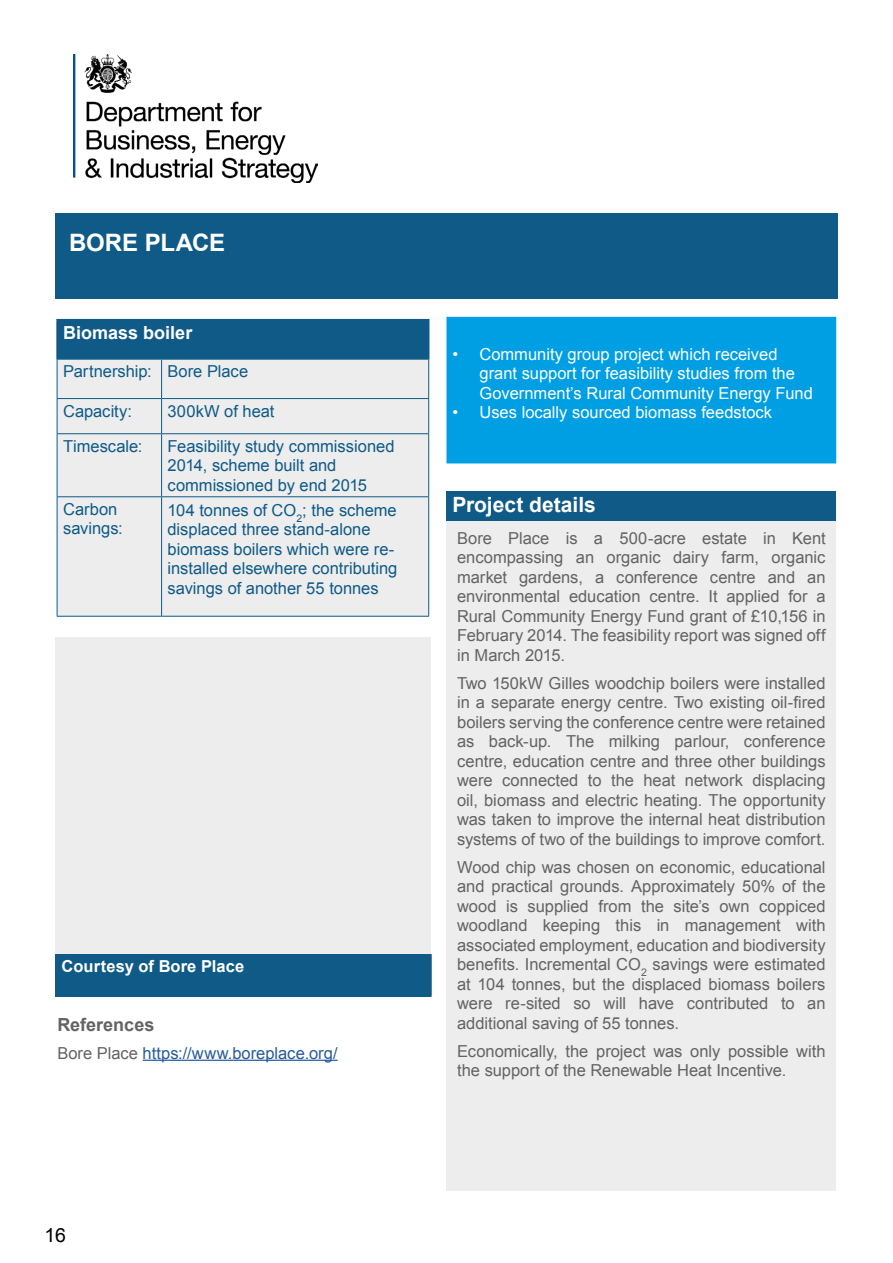
<style>
.page{position:relative;width:893px;height:1263px;background:#fff}
.page>*{position:absolute;margin:0;border:0;box-sizing:border-box;transform-origin:0 0}
.t1{font:700 24px "Arial";letter-spacing:-.01em;color:#fff}
.t2{font:700 21px "Arial";color:#fff}
.t3{font:19.5px "Arial";color:#000}
.t4{font:700 18px "Arial";color:#fff}
.t5{font:700 18px "Arial";color:#646363}
.t6{font:16.5px/19.5px "Arial";color:#646363;text-align:justify}
.t7{font:16.5px/19.5px "Arial";color:#0f5a87}
.t8{font:16.5px/19.5px "Arial";color:#fff}
.t9{font:16.5px "Arial";color:#275b9b}
.t10{font:700 16.5px "Arial";letter-spacing:.005em;color:#fff}
.s1{color:#646363}
</style>
<div class="page">
<img style="left:73px;top:54px;width:245px;height:128px">
<div style="left:55px;top:214px;width:783px;height:85px;background:#0f5a87"></div>
<div style="left:446px;top:491px;width:390px;height:30px;background:#0f5a87"></div>
<div style="left:446px;top:521px;width:390px;height:670px;background:#ededed"></div>
<div style="left:446px;top:317px;width:390px;height:146px;background:#009fe3"></div>
<hr style="left:143px;top:1060px;width:195px;height:1px;background:#275b9b">
<div style="left:57px;top:320px;width:372px;height:39px;background:#0f5a87"></div>
<div style="left:58px;top:360px;width:370px;height:256px;background:#ededed"></div>
<hr style="left:428px;top:497px;width:1px;height:119px;background:#0f5a87">
<hr style="left:162px;top:616px;width:267px;height:1px;background:#0f5a87">
<hr style="left:428px;top:434px;width:1px;height:62px;background:#0f5a87">
<hr style="left:57px;top:496px;width:105px;height:1px;background:#0f5a87">
<hr style="left:162px;top:496px;width:267px;height:1px;background:#0f5a87">
<hr style="left:428px;top:399px;width:1px;height:34px;background:#0f5a87">
<hr style="left:57px;top:433px;width:105px;height:1px;background:#0f5a87">
<hr style="left:162px;top:433px;width:267px;height:1px;background:#0f5a87">
<hr style="left:428px;top:360px;width:1px;height:38px;background:#0f5a87">
<hr style="left:57px;top:398px;width:105px;height:1px;background:#0f5a87">
<hr style="left:162px;top:398px;width:267px;height:1px;background:#0f5a87">
<hr style="left:57px;top:360px;width:1px;height:38px;background:#0f5a87">
<hr style="left:161px;top:360px;width:1px;height:38px;background:#0f5a87">
<hr style="left:57px;top:399px;width:1px;height:34px;background:#0f5a87">
<hr style="left:161px;top:399px;width:1px;height:34px;background:#0f5a87">
<hr style="left:57px;top:434px;width:1px;height:62px;background:#0f5a87">
<hr style="left:161px;top:434px;width:1px;height:62px;background:#0f5a87">
<hr style="left:57px;top:497px;width:1px;height:119px;background:#0f5a87">
<hr style="left:161px;top:497px;width:1px;height:119px;background:#0f5a87">
<hr style="left:57px;top:616px;width:105px;height:1px;background:#0f5a87">
<hr style="left:56px;top:319px;width:106px;height:1px;background:#0f5a87">
<hr style="left:56px;top:320px;width:2px;height:38px;background:#0f5a87">
<hr style="left:162px;top:319px;width:267px;height:1px;background:#0f5a87">
<hr style="left:56px;top:358px;width:106px;height:2px;background:#0f5a87">
<hr style="left:162px;top:358px;width:267px;height:2px;background:#0f5a87">
<div style="left:56px;top:637px;width:375px;height:317px;background:#ededed"></div>
<div style="left:56px;top:954px;width:375px;height:42px;background:#0f5a87"></div>
<hr style="left:55px;top:954px;width:1px;height:42px;background:#0f5a87">
<hr style="left:431px;top:954px;width:1px;height:42px;background:#0f5a87">
<hr style="left:55px;top:996px;width:377px;height:1px;background:#0f5a87">
<h1 class="t1" style="left:69px;top:226px;width:158px">BORE PLACE</h1>
<p class="t4" style="left:63px;top:320px;width:131px">Biomass boiler</p>
<p class="t7" style="left:63px;top:362px;width:187px">Partnership: Bore Place</p>
<p class="t7" style="left:63px;top:401px;width:70px">Capacity:</p>
<p class="t7" style="left:168px;top:401px;width:108px">300kW of heat</p>
<p class="t7" style="left:63px;top:436px;width:81px">Timescale:</p>
<p class="t7" style="left:168px;top:436px;width:228px">Feasibility study commissioned<br>2014, scheme built and commissioned by end 2015</p>
<p class="t7" style="left:63px;top:499px;width:61px">Carbon savings:</p>
<p class="t7" style="left:168px;top:500px;width:231px">104 tonnes of CO<sub>2</sub>; the scheme displaced three stand-alone biomass boilers which were re&shy;installed elsewhere contributing savings of another 55 tonnes</p>
<p class="t10" style="left:62px;top:955px;width:184px">Courtesy of Bore Place</p>
<p class="t5" style="left:57px;top:1012px;width:99px">References</p>
<p class="t9" style="left:57px;top:1042px;width:282px"><span class="s1">Bore Place</span> https://www.boreplace.org/</p>
<p class="t8" style="left:479px;top:345px;width:335px;text-indent:-27px">• Community group project which received grant support for feasibility studies from the<br>Government’s Rural Community Energy Fund</p>
<p class="t8" style="left:452px;top:403px;width:321px">• Uses locally sourced biomass feedstock</p>
<p class="t2" style="left:452px;top:491px;width:145px">Project details</p>
<p class="t6" style="left:457px;top:528px;width:370px">Bore Place is a 500-acre estate in Kent encompassing an organic dairy farm, organic market gardens, a conference centre and an environmental education centre. It applied for a Rural Community Energy Fund grant of £10,156 in February 2014. The feasibility report was signed off in March 2015.</p>
<p class="t6" style="left:457px;top:673px;width:370px">Two 150kW Gilles woodchip boilers were installed in a separate energy centre. Two existing oil-fired boilers serving the conference centre were retained as back-up. The milking parlour, conference centre, education centre and three other buildings were connected to the heat network displacing oil, biomass and electric heating. The opportunity was taken to improve the internal heat distribution systems of two of the buildings to improve comfort.</p>
<p class="t6" style="left:457px;top:857px;width:370px">Wood chip was chosen on economic, educational and practical grounds. Approximately 50% of the wood is supplied from the site’s own coppiced woodland keeping this in management with associated employment, education and biodiversity benefits. Incremental CO<sub>2</sub> savings were estimated at 104 tonnes, but the displaced biomass boilers were re-sited so will have contributed to an additional saving of 55 tonnes.</p>
<p class="t6" style="left:457px;top:1041px;width:370px">Economically, the project was only possible with the support of the Renewable Heat Incentive.</p>
<p class="t3" style="left:44px;top:1222px;width:23px">16</p>
</div>
